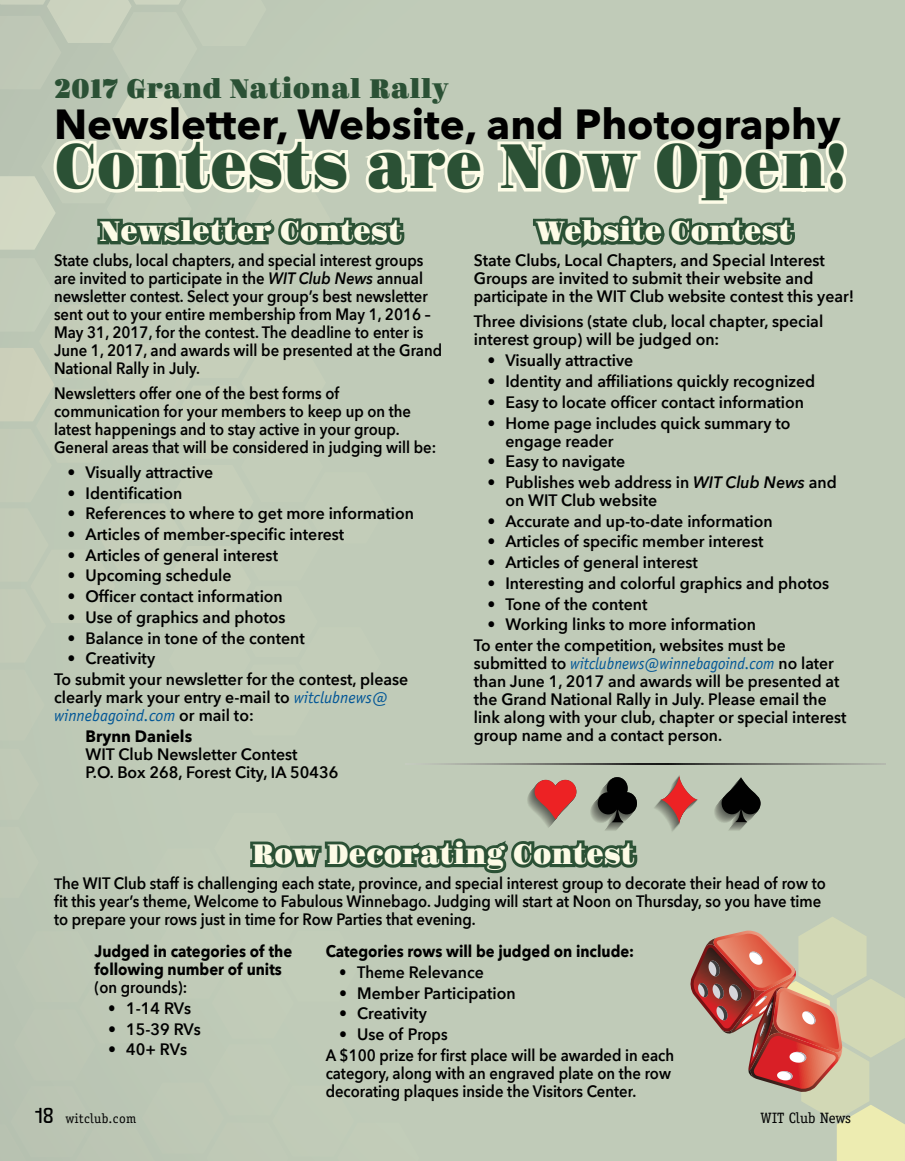
<style>
.page{position:relative;width:905px;height:1161px;background:#fff}
.page>*{position:absolute;margin:0;border:0;box-sizing:border-box;transform-origin:0 0}
.t1{font:63px "Gravitas One";color:#2b5135;scale:.76 1}
.t2{font:700 42px "Avenir Next";color:#000}
.t3{font:28.35px "Gravitas One";color:#fcfbe6;scale:.79 1}
.t4{font:27px "Gravitas One";color:#2b5135;scale:.79 1}
.t5{font:21px "Fishmonger MR";color:#000}
.t6{font:600 16.5px/18px "Avenir Next";color:#000;scale:.96 1}
.t7{font:600 16.5px/18px "Avenir Next";color:#000;scale:.9 1}
.t8{font:600 16.5px/18px "Avenir Next";color:#000;scale:.95 1}
.t9{font:700 16.5px/18px "Avenir Next";color:#000;scale:.9 1}
.t10{font:italic 16.5px "Officina Sans";color:#005596;scale:.95 1}
.t11{font:italic 16.5px "Officina Sans";color:#005596}
.t12{font:700 16.5px "Avenir Next";color:#000;scale:.96 1}
.t13{font:15px "Officina Serif";color:#000}
.t14{font:13.5px "Officina Serif";letter-spacing:.03em;color:#000}
.s1{font-style:italic}
.s2{font-family:"Officina Sans";font-weight:400;font-style:italic;color:#005596}
.s3{font-family:"Avenir Next";font-weight:600;font-style:normal;color:#000}
.s4{font-size:15px}
</style>
<div class="page">
<div style="left:0;top:0;width:904px;height:1161px;background:#c0cbb8"></div>
<svg style="left:0;top:0;width:484px;height:421px"></svg>
<svg style="left:497px;top:140px;width:350px;height:108px"></svg>
<svg style="left:657px;top:778px;width:38px;height:50px"></svg>
<svg style="left:658px;top:777px;width:38px;height:50px"></svg>
<svg style="left:658px;top:777px;width:38px;height:49px"></svg>
<svg style="left:659px;top:776px;width:38px;height:50px"></svg>
<svg style="left:659px;top:776px;width:38px;height:49px"></svg>
<svg style="left:714px;top:777px;width:46px;height:54px"></svg>
<svg style="left:0;top:777px;width:638px;height:347px"></svg>
<svg style="left:660px;top:775px;width:38px;height:50px"></svg>
<svg style="left:434px;top:763px;width:451px;height:2px"></svg>
<svg style="left:690px;top:917px;width:214px;height:244px"></svg>
<h3 class="t4" style="left:54px;top:72px;width:501px">2017 Grand National Rally</h3>
<h2 class="t2" style="left:54px;top:88px;width:788px">Newsletter, Website, and Photography</h2>
<h1 class="t1" style="left:54px;top:129px;width:1044px">Contests are Now Open!</h1>
<h3 class="t3" style="left:100px;top:215px;width:383px">Newsletter Contest</h3>
<p class="t7" style="left:54px;top:251px;width:433px">State clubs, local chapters, and special interest groups are invited to participate in the <span class="s1">WIT Club News</span> annual newsletter contest. Select your group’s best newsletter sent out to your entire membership from May 1, 2016 – May 31, 2017, for the contest. The deadline to enter is June 1, 2017, and awards will be presented at the Grand National Rally in July.</p>
<p class="t7" style="left:54px;top:384px;width:426px">Newsletters offer one of the best forms of communication for your members to keep up on the latest happenings and to stay active in your group.<br>General areas that will be considered in judging will be:</p>
<p class="t6" style="left:68px;top:463px;width:153px">• Visually attractive</p>
<p class="t6" style="left:68px;top:483px;width:121px">• Identification</p>
<p class="t6" style="left:68px;top:504px;width:362px">• References to where to get more information</p>
<p class="t6" style="left:68px;top:525px;width:290px">• Articles of member-specific interest</p>
<p class="t6" style="left:68px;top:546px;width:221px">• Articles of general interest</p>
<p class="t6" style="left:68px;top:566px;width:172px">• Upcoming schedule</p>
<p class="t6" style="left:68px;top:587px;width:226px">• Officer contact information</p>
<p class="t6" style="left:68px;top:608px;width:229px">• Use of graphics and photos</p>
<p class="t6" style="left:68px;top:628px;width:249px">• Balance in tone of the content</p>
<p class="t6" style="left:54px;top:648px;width:370px;line-height:20.7px;text-indent:13px">• Creativity<br>To submit your newsletter for the contest, please</p>
<p class="t6" style="left:54px;top:688px;width:349px">clearly mark your entry e-mail to <span class="s2">witclubnews@</span></p>
<p class="t11" style="left:54px;top:706px;width:201px">winnebagoind.com <span class="s3">or mail to:</span></p>
<p class="t12" style="left:86px;top:722px;width:113px">Brynn Daniels</p>
<p class="t6" style="left:86px;top:745px;width:265px">WIT Club Newsletter Contest<br>P.O. Box 268, Forest City, IA 50436</p>
<h3 class="t3" style="left:536px;top:215px;width:326px">Website Contest</h3>
<p class="t6" style="left:474px;top:251px;width:398px">State Clubs, Local Chapters, and Special Interest<br>Groups are invited to submit their website and participate in the WIT Club website contest this year!</p>
<p class="t6" style="left:474px;top:312px;width:365px">Three divisions (state club, local chapter, special interest group) will be judged on:</p>
<p class="t6" style="left:487px;top:351px;width:153px">• Visually attractive</p>
<p class="t6" style="left:487px;top:372px;width:343px">• Identity and affiliations quickly recognized</p>
<p class="t6" style="left:487px;top:393px;width:331px">• Easy to locate officer contact information</p>
<p class="t6" style="left:505px;top:413px;width:298px;text-indent:-18px">• Home page includes quick summary to engage reader</p>
<p class="t6" style="left:487px;top:452px;width:145px">• Easy to navigate</p>
<p class="t6" style="left:505px;top:473px;width:346px;text-indent:-18px">• Publishes web address in <span class="s1">WIT Club News</span> and on WIT Club website</p>
<p class="t6" style="left:487px;top:512px;width:298px">• Accurate and up-to-date information</p>
<p class="t6" style="left:487px;top:532px;width:289px">• Articles of specific member interest</p>
<p class="t6" style="left:487px;top:553px;width:221px">• Articles of general interest</p>
<p class="t6" style="left:487px;top:574px;width:357px">• Interesting and colorful graphics and photos</p>
<p class="t6" style="left:487px;top:594px;width:168px">• Tone of the content</p>
<p class="t6" style="left:474px;top:614px;width:326px;line-height:20.5px;text-indent:14px">• Working links to more information<br>To enter the competition, websites must be</p>
<p class="t10" style="left:474px;top:654px;width:380px"><span class="s3">submitted to</span> witclubnews@winnebagoind.com <span class="s3">no later</span></p>
<p class="t8" style="left:474px;top:672px;width:394px">than June 1, 2017 and awards will be presented at the Grand National Rally in July. Please email the link along with your club, chapter or special interest group name and a contact person.</p>
<h3 class="t3" style="left:252px;top:837px;width:485px">Row Decorating Contest</h3>
<p class="t7" style="left:54px;top:874px;width:859px"><span class="s4">T</span>he WIT Club staff is challenging each state, province, and special interest group to decorate their head of row to fit this year’s theme, Welcome to Fabulous Winnebago. Judging will start at Noon on Thursday, so you have time to prepare your rows just in time for Row Parties that evening.</p>
<p class="t9" style="left:94px;top:942px;width:221px">Judged in categories of the following number of units</p>
<p class="t7" style="left:94px;top:978px;width:104px">(on grounds):</p>
<p class="t7" style="left:108px;top:999px;width:94px">• 1-14 RVs</p>
<p class="t6" style="left:108px;top:1020px;width:98px">• 15-39 RVs</p>
<p class="t6" style="left:108px;top:1040px;width:84px">• 40+ RVs</p>
<p class="t9" style="left:326px;top:942px;width:344px">Categories rows will be judged on include:</p>
<p class="t7" style="left:339px;top:963px;width:162px">• Theme Relevance</p>
<p class="t6" style="left:339px;top:984px;width:185px">• Member Participation</p>
<p class="t6" style="left:339px;top:1004px;width:93px">• Creativity</p>
<p class="t6" style="left:326px;top:1024px;width:364px;line-height:20.7px;text-indent:13px">• Use of Props<br>A $100 prize for first place will be awarded in each</p>
<p class="t7" style="left:326px;top:1064px;width:385px">category, along with an engraved plate on the row decorating plaques inside the Visitors Center.</p>
<p class="t5" style="left:35px;top:1101px;width:20px">18</p>
<p class="t13" style="left:760px;top:1109px;width:92px">WIT Club News</p>
<p class="t14" style="left:65px;top:1110px;width:73px">witclub.com</p>
</div>
